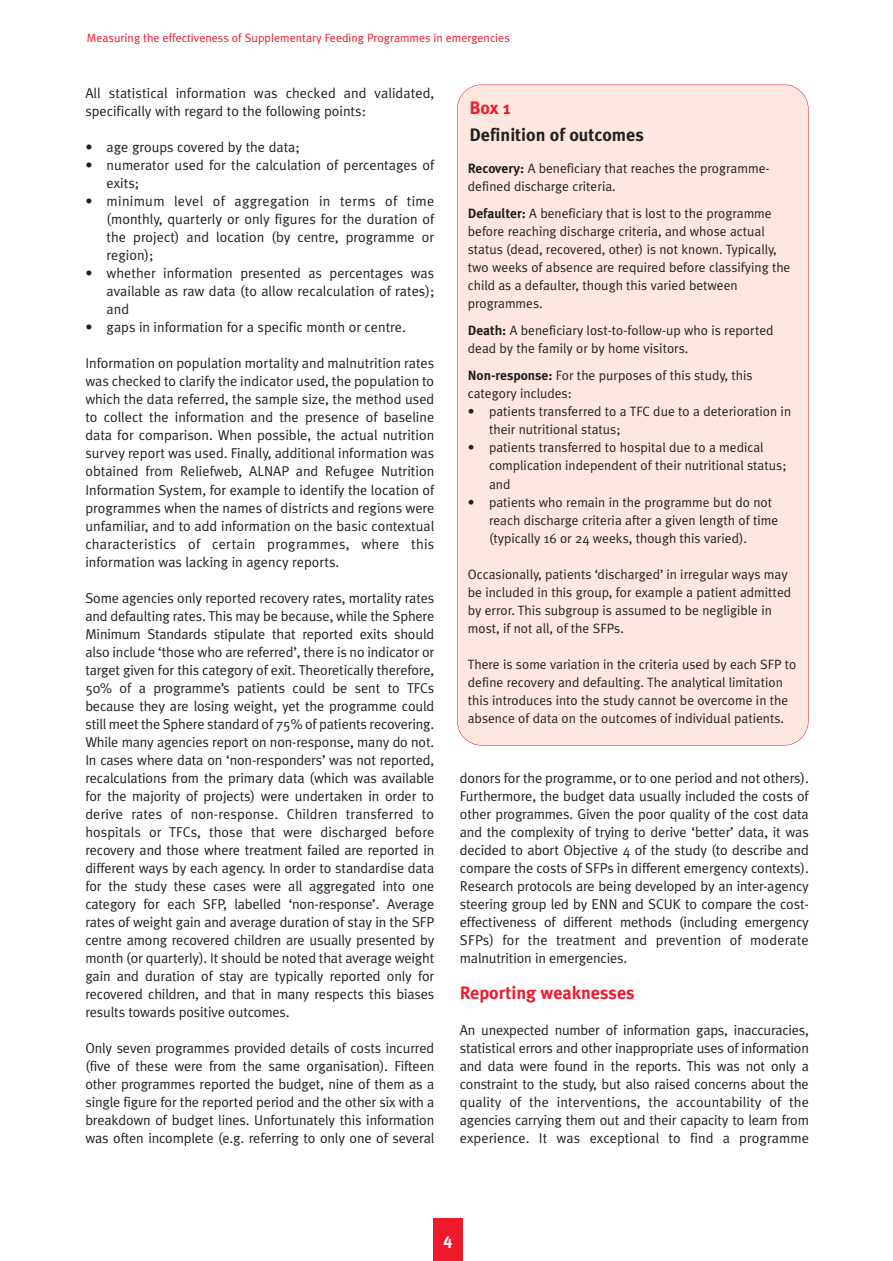
<style>
.page{position:relative;width:893px;height:1261px;background:#fff}
.page>*{position:absolute;margin:0;border:0;box-sizing:border-box;transform-origin:0 0}
.t1{font:700 18px "Meta Plus";color:#ee1b2d}
.t2{font:700 18px "Meta Plus";color:#231f1f}
.t3{font:700 16.5px "Meta Plus";color:#fff}
.t4{font:14.25px/18px "Meta Plus Normal";color:#231f1f;text-align:justify}
.t5{font:13.5px/18px "Meta Plus Normal";color:#231f1f}
.t6{font:12px "Meta Plus Normal";color:#ee1b2d}
.s1{font-family:"Meta Plus";font-weight:700}
</style>
<div class="page">
<svg style="left:433px;top:84px;width:376px;height:1176px"></svg>
<p class="t6" style="left:87px;top:33px;width:424px">Measuring the effectiveness of Supplementary Feeding Programmes in emergencies</p>
<p class="t4" style="left:85px;top:86px;width:350px">All statistical information was checked and validated, specifically with regard to the following points:</p>
<p class="t4" style="left:85px;top:140px;width:216px">• age groups covered by the data;</p>
<p class="t4" style="left:107px;top:158px;width:329px;text-indent:-21px">• numerator used for the calculation of percentages of exits;</p>
<p class="t4" style="left:107px;top:194px;width:329px;text-indent:-21px">• minimum level of aggregation in terms of time (monthly, quarterly or only figures for the duration of the project) and location (by centre, programme or region);</p>
<p class="t4" style="left:107px;top:266px;width:329px;text-indent:-21px">• whether information presented as percentages was available as raw data (to allow recalculation of rates); and</p>
<p class="t4" style="left:85px;top:320px;width:322px">• gaps in information for a specific month or centre.</p>
<p class="t4" style="left:85px;top:356px;width:350px">Information on population mortality and malnutrition rates was checked to clarify the indicator used, the population to which the data referred, the sample size, the method used to collect the information and the presence of baseline data for comparison. When possible, the actual nutrition survey report was used. Finally, additional information was obtained from Reliefweb, ALNAP and Refugee Nutrition Information System, for example to identify the location of programmes when the names of districts and regions were unfamiliar, and to add information on the basic contextual characteristics of certain programmes, where this information was lacking in agency reports.</p>
<p class="t4" style="left:85px;top:590px;width:350px">Some agencies only reported recovery rates, mortality rates and defaulting rates. This may be because, while the Sphere Minimum Standards stipulate that reported exits should also include ‘those who are referred’, there is no indicator or target given for this category of exit. Theoretically therefore, 50% of a programme’s patients could be sent to TFCs because they are losing weight, yet the programme could still meet the Sphere standard of 75% of patients recovering.<br>While many agencies report on non-response, many do not.<br>In cases where data on ‘non-responders’ was not reported, recalculations from the primary data (which was available for the majority of projects) were undertaken in order to derive rates of non-response. Children transferred to hospitals or TFCs, those that were discharged before recovery and those where treatment failed are reported in different ways by each agency. In order to standardise data for the study these cases were all aggregated into one category for each SFP, labelled ‘non-response’. Average rates of weight gain and average duration of stay in the SFP centre among recovered children are usually presented by month (or quarterly). It should be noted that average weight gain and duration of stay are typically reported only for recovered children, and that in many respects this biases results towards positive outcomes.</p>
<p class="t4" style="left:85px;top:1040px;width:350px">Only seven programmes provided details of costs incurred (five of these were from the same organisation). Fifteen other programmes reported the budget, nine of them as a single figure for the reported period and the other six with a breakdown of budget lines. Unfortunately this information was often incomplete (e.g. referring to only one of several</p>
<p class="t1" style="left:469px;top:102px;width:43px">Box 1</p>
<p class="t2" style="left:469px;top:129px;width:176px">Definition of outcomes</p>
<p class="t5" style="left:467px;top:161px;width:303px"><span class="s1">Recovery:</span> A beneficiary that reaches the programme&shy;defined discharge criteria.</p>
<p class="t5" style="left:467px;top:206px;width:324px"><span class="s1">Defaulter:</span> A beneficiary that is lost to the programme before reaching discharge criteria, and whose actual status (dead, recovered, other) is not known. Typically, two weeks of absence are required before classifying the child as a defaulter, though this varied between programmes.</p>
<p class="t5" style="left:467px;top:323px;width:307px"><span class="s1">Death:</span> A beneficiary lost-to-follow-up who is reported dead by the family or by home visitors.</p>
<p class="t5" style="left:467px;top:368px;width:286px"><span class="s1">Non-response:</span> For the purposes of this study, this category includes:</p>
<p class="t5" style="left:489px;top:404px;width:303px;text-indent:-21px">• patients transferred to a TFC due to a deterioration in their nutritional status;</p>
<p class="t5" style="left:489px;top:440px;width:299px;text-indent:-21px">• patients transferred to hospital due to a medical complication independent of their nutritional status; and</p>
<p class="t5" style="left:489px;top:494px;width:290px;text-indent:-21px">• patients who remain in the programme but do not reach discharge criteria after a given length of time (typically 16 or 24 weeks, though this varied).</p>
<p class="t5" style="left:467px;top:566px;width:325px">Occasionally, patients ‘discharged’ in irregular ways may be included in this group, for example a patient admitted by error. This subgroup is assumed to be negligible in most, if not all, of the SFPs.</p>
<p class="t5" style="left:467px;top:656px;width:330px">There is some variation in the criteria used by each SFP to define recovery and defaulting. The analytical limitation this introduces into the study cannot be overcome in the absence of data on the outcomes of individual patients.</p>
<p class="t4" style="left:459px;top:770px;width:350px">donors for the programme, or to one period and not others).<br>Furthermore, the budget data usually included the costs of other programmes. Given the poor quality of the cost data and the complexity of trying to derive ‘better’ data, it was decided to abort Objective 4 of the study (to describe and compare the costs of SFPs in different emergency contexts).<br>Research protocols are being developed by an inter-agency steering group led by ENN and SCUK to compare the cost&shy;effectiveness of different methods (including emergency SFPs) for the treatment and prevention of moderate malnutrition in emergencies.</p>
<p class="t1" style="left:459px;top:986px;width:176px">Reporting weaknesses</p>
<p class="t4" style="left:459px;top:1022px;width:350px">An unexpected number of information gaps, inaccuracies, statistical errors and other inappropriate uses of information and data were found in the reports. This was not only a constraint to the study, but also raised concerns about the quality of the interventions, the accountability of the agencies carrying them out and their capacity to learn from experience. It was exceptional to find a programme</p>
<p class="t3" style="left:443px;top:1233px;width:11px">4</p>
</div>
